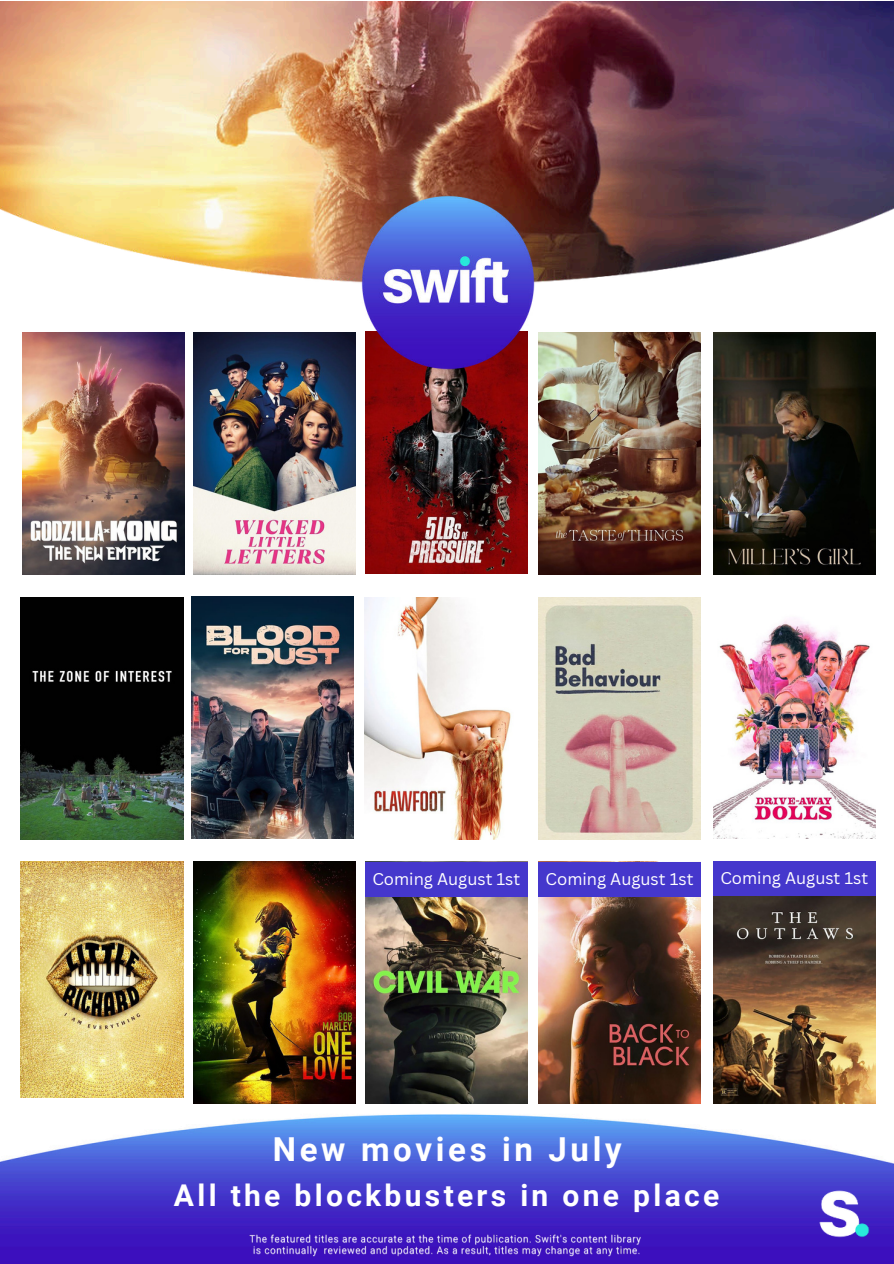
<style>
.page{position:relative;width:894px;height:1264px;background:#fff}
.page>*{position:absolute;margin:0;border:0;box-sizing:border-box;transform-origin:0 0}
.t1{font:700 33px "Roboto";letter-spacing:.11em;color:#fff}
.t2{font:700 30px "Roboto";letter-spacing:.11em;color:#fff}
.t3{font:16.5px "Canva Sans";color:#fff}
</style>
<div class="page">
<img style="left:22px;top:332px;width:162px;height:242px">
<img style="left:191px;top:597px;width:162px;height:242px">
<img style="left:21px;top:861px;width:162px;height:237px">
<img style="left:193px;top:332px;width:162px;height:242px">
<img style="left:0;top:1098px;width:893px;height:165px">
<img style="left:365px;top:370px;width:162px;height:204px">
<img style="left:364px;top:597px;width:147px;height:242px">
<img style="left:538px;top:332px;width:162px;height:242px">
<img style="left:21px;top:597px;width:162px;height:242px">
<img style="left:538px;top:597px;width:162px;height:242px">
<img style="left:193px;top:861px;width:162px;height:242px">
<img style="left:818px;top:1189px;width:51px;height:48px">
<img style="left:0;top:2px;width:893px;height:281px">
<img style="left:360px;top:195px;width:175px;height:175px">
<img style="left:538px;top:861px;width:162px;height:242px">
<img style="left:365px;top:861px;width:162px;height:242px">
<img style="left:713px;top:332px;width:162px;height:242px">
<img style="left:713px;top:618px;width:162px;height:221px">
<img style="left:713px;top:895px;width:162px;height:208px">
<div style="left:538px;top:862px;width:162px;height:34px;background:#4537cc"></div>
<div style="left:713px;top:861px;width:162px;height:34px;background:#4537cc"></div>
<img style="left:248px;top:1233px;width:396px;height:24px">
<div style="left:365px;top:862px;width:162px;height:34px;background:#4537cc"></div>
<p class="t3" style="left:372px;top:869px;width:149px">Coming August 1st</p>
<p class="t3" style="left:545px;top:869px;width:149px">Coming August 1st</p>
<p class="t3" style="left:720px;top:868px;width:149px">Coming August 1st</p>
<h1 class="t1" style="left:273px;top:1125px;width:350px">New movies in July</h1>
<h2 class="t2" style="left:174px;top:1173px;width:546px">All the blockbusters in one place</h2>
</div>
